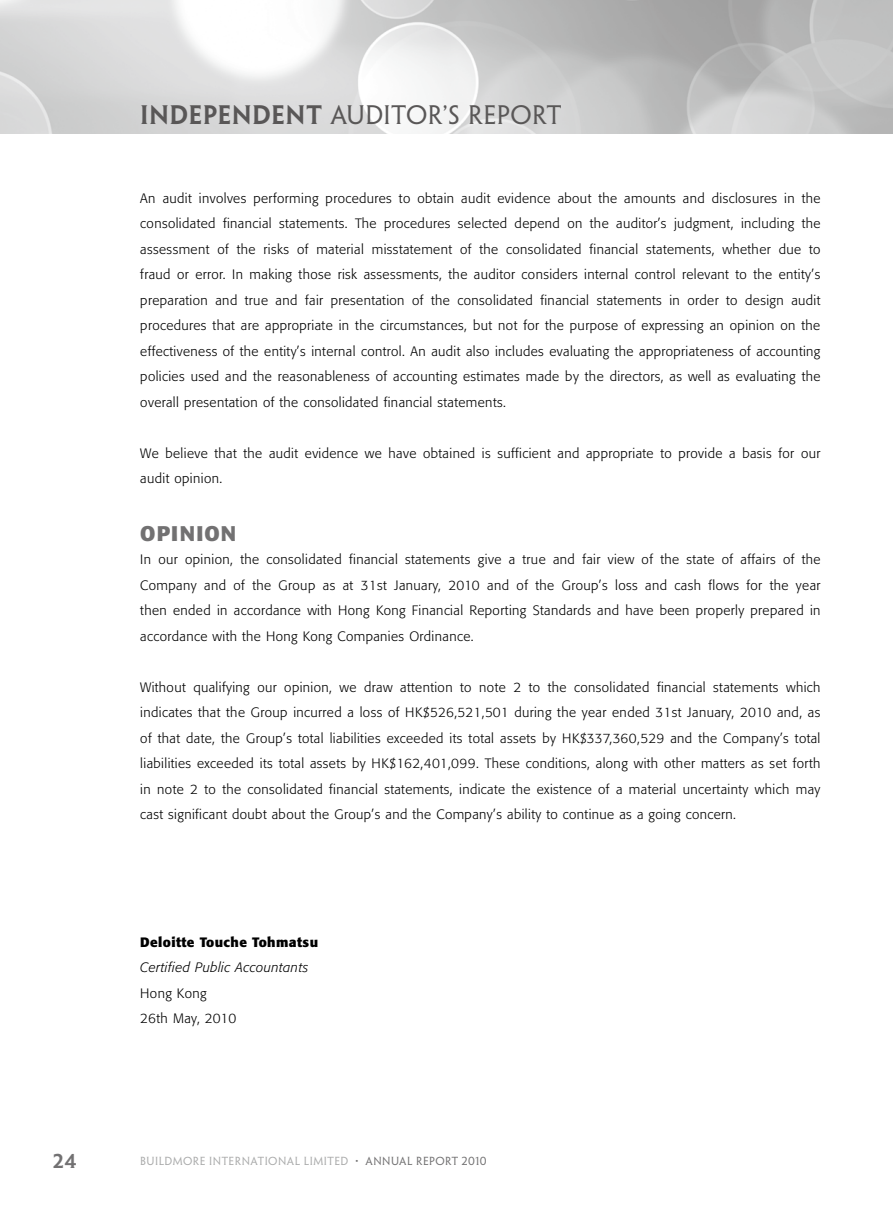
<style>
.page{position:relative;width:893px;height:1212px;background:#fff}
.page>*{position:absolute;margin:0;border:0;box-sizing:border-box;transform-origin:0 0}
.t1{font:24px "Penumbra Half Serif Std";letter-spacing:.015em;color:#595757}
.t2{font:700 21px "Formata";color:#727172}
.t3{font:18px "Penumbra Half Serif Std Se Bd";color:#727172}
.t4{font:300 13.5px/25.5px "Formata";letter-spacing:.03em;color:#000;text-align:justify}
.t5{font:italic 300 13.5px "Formata";letter-spacing:.03em;color:#000}
.t6{font:700 13.5px "Formata";letter-spacing:.03em;color:#000}
.t7{font:10.5px "Penumbra Half Serif Std";letter-spacing:.04em;color:#aaabab}
.s1{font-family:"Penumbra Half Serif Std Se Bd"}
.s2{color:#727172}
</style>
<div class="page">
<img style="left:0;top:0;width:893px;height:134px">
<h1 class="t1" style="left:140px;top:101px;width:423px"><span class="s1">INDEPENDENT</span> AUDITOR’S REPORT</h1>
<p class="t4" style="left:140px;top:186px;width:682px">An audit involves performing procedures to obtain audit evidence about the amounts and disclosures in the consolidated financial statements. The procedures selected depend on the auditor’s judgment, including the assessment of the risks of material misstatement of the consolidated financial statements, whether due to fraud or error. In making those risk assessments, the auditor considers internal control relevant to the entity’s preparation and true and fair presentation of the consolidated financial statements in order to design audit procedures that are appropriate in the circumstances, but not for the purpose of expressing an opinion on the effectiveness of the entity’s internal control. An audit also includes evaluating the appropriateness of accounting policies used and the reasonableness of accounting estimates made by the directors, as well as evaluating the overall presentation of the consolidated financial statements.</p>
<p class="t4" style="left:140px;top:441px;width:681px">We believe that the audit evidence we have obtained is sufficient and appropriate to provide a basis for our audit opinion.</p>
<h2 class="t2" style="left:140px;top:520px;width:15px">OPINION</h2>
<p class="t4" style="left:140px;top:547px;width:682px">In our opinion, the consolidated financial statements give a true and fair view of the state of affairs of the Company and of the Group as at 31st January, 2010 and of the Group’s loss and cash flows for the year then ended in accordance with Hong Kong Financial Reporting Standards and have been properly prepared in accordance with the Hong Kong Companies Ordinance.</p>
<p class="t4" style="left:140px;top:674px;width:682px">Without qualifying our opinion, we draw attention to note 2 to the consolidated financial statements which indicates that the Group incurred a loss of HK$526,521,501 during the year ended 31st January, 2010 and, as of that date, the Group’s total liabilities exceeded its total assets by HK$337,360,529 and the Company’s total liabilities exceeded its total assets by HK$162,401,099. These conditions, along with other matters as set forth in note 2 to the consolidated financial statements, indicate the existence of a material uncertainty which may cast significant doubt about the Group’s and the Company’s ability to continue as a going concern.</p>
<p class="t6" style="left:140px;top:933px;width:179px">Deloitte Touche Tohmatsu</p>
<p class="t5" style="left:140px;top:959px;width:170px">Certified Public Accountants</p>
<p class="t4" style="left:140px;top:980px;width:97px">Hong Kong<br>26th May, 2010</p>
<h3 class="t3" style="left:53px;top:1150px;width:25px">24</h3>
<p class="t7" style="left:140px;top:1155px;width:348px">BUILDMORE INTERNATIONAL LIMITED <span class="s2">• ANNUAL REPORT 2010</span></p>
</div>
